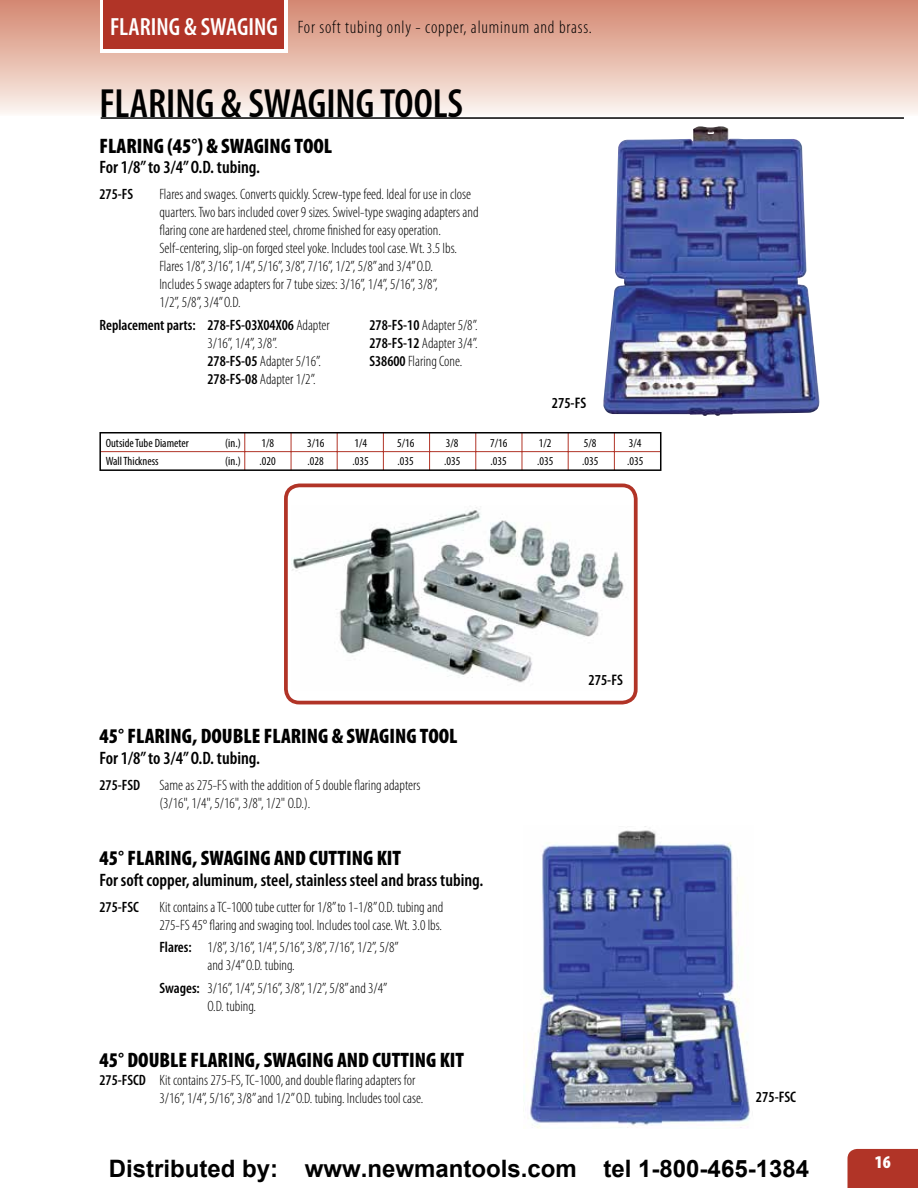
<style>
.page{position:relative;width:918px;height:1188px;background:#fff}
.page>*{position:absolute;margin:0;border:0;box-sizing:border-box;transform-origin:0 0}
.t1{font:600 condensed 40.95px "Myriad Pro";color:#000}
.t2{font:700 24px "Arial";color:#000}
.t3{font:900 condensed 21px "Myriad Pro";color:#000}
.t4{font:600 condensed 18px "Myriad Pro";color:#000}
.t5{font:300 condensed 18px "Myriad Pro";letter-spacing:.045em;color:#000}
.t6{font:900 condensed 18px "Myriad Pro";color:#fff}
.t7{font:600 condensed 15.3px "Myriad Pro";color:#000}
.t8{font:300 condensed 15px/18px "Myriad Pro";color:#000}
.t9{font:600 condensed 15px "Myriad Pro";color:#000}
.t10{font:condensed 12px "Myriad Pro";color:#000}
.s1{font-weight:600;font-size:24.9px;color:#fff}
.s2{font-weight:300}
.s3{font-weight:600}
</style>
<div class="page">
<div style="left:0;top:0;width:918px;height:115px;background:linear-gradient(to bottom,#d3856e,#fcf4ee)"></div>
<div style="left:847px;top:1149px;width:71px;height:39px;background:#b13427"></div>
<div style="left:100px;top:0;width:188px;height:53px;background:#fff"></div>
<div style="left:104px;top:0;width:180px;height:49px;background:#b13427"></div>
<hr style="left:101px;top:117px;width:803px;height:2px;background:#000">
<img style="left:291px;top:507px;width:333px;height:176px">
<div style="left:284px;top:484px;width:354px;height:220px;border:4px solid #b13427;border-radius:14px"></div>
<img style="left:603px;top:126px;width:217px;height:290px">
<hr style="left:337px;top:433px;width:1px;height:37px;background:#b13427">
<hr style="left:383px;top:433px;width:1px;height:37px;background:#b13427">
<hr style="left:429px;top:433px;width:1px;height:37px;background:#b13427">
<hr style="left:475px;top:433px;width:1px;height:37px;background:#b13427">
<hr style="left:522px;top:433px;width:1px;height:37px;background:#b13427">
<hr style="left:568px;top:433px;width:1px;height:37px;background:#b13427">
<hr style="left:614px;top:433px;width:1px;height:37px;background:#b13427">
<hr style="left:244px;top:433px;width:1px;height:37px;background:#b13427">
<hr style="left:291px;top:433px;width:1px;height:37px;background:#b13427">
<hr style="left:100px;top:451px;width:561px;height:1px;background:#b13427">
<div style="left:99px;top:432px;width:562px;height:39px;border:2px solid #000"></div>
<img style="left:525px;top:826px;width:225px;height:302px">
<p class="t5" style="left:110px;top:17px;width:483px"><span class="s1">FLARING &amp; SWAGING</span> For soft tubing only - copper, aluminum and brass.</p>
<h1 class="t1" style="left:99px;top:81px;width:365px">FLARING &amp; SWAGING TOOLS</h1>
<h3 class="t3" style="left:99px;top:134px;width:234px">FLARING (45°) &amp; SWAGING TOOL</h3>
<p class="t4" style="left:99px;top:157px;width:162px">For 1/8” to 3/4” O.D. tubing.</p>
<p class="t9" style="left:99px;top:186px;width:35px">275-FS</p>
<p class="t8" style="left:159px;top:186px;width:321px">Flares and swages. Converts quickly. Screw-type feed. Ideal for use in close quarters. Two bars included cover 9 sizes. Swivel-type swaging adapters and flaring cone are hardened steel, chrome finished for easy operation.<br>Self-centering, slip-on forged steel yoke. Includes tool case. Wt. 3.5 Ibs.<br>Flares 1/8”, 3/16”, 1/4”, 5/16”, 3/8”, 7/16”, 1/2”, 5/8” and 3/4” O.D.<br>Includes 5 swage adapters for 7 tube sizes: 3/16”, 1/4”, 5/16”, 3/8”,<br>1/2”, 5/8”, 3/4” O.D.</p>
<p class="t9" style="left:99px;top:316px;width:232px">Replacement parts: 278-FS-03X04X06 <span class="s2">Adapter</span></p>
<p class="t8" style="left:369px;top:316px;width:110px"><span class="s3">278-FS-10</span> Adapter 5/8”.</p>
<p class="t8" style="left:207px;top:334px;width:71px">3/16”, 1/4”, 3/8”.</p>
<p class="t8" style="left:369px;top:334px;width:110px"><span class="s3">278-FS-12</span> Adapter 3/4”.</p>
<p class="t8" style="left:207px;top:352px;width:115px"><span class="s3">278-FS-05</span> Adapter 5/16”.</p>
<p class="t8" style="left:369px;top:352px;width:95px"><span class="s3">S38600</span> Flaring Cone.</p>
<p class="t8" style="left:207px;top:370px;width:110px"><span class="s3">278-FS-08</span> Adapter 1/2”.</p>
<p class="t7" style="left:552px;top:394px;width:36px">275-FS</p>
<p class="t10" style="left:106px;top:436px;width:85px">Outside Tube Diameter</p>
<p class="t10" style="left:225px;top:436px;width:17px">(in.)</p>
<p class="t10" style="left:261px;top:436px;width:14px">1/8</p>
<p class="t10" style="left:307px;top:436px;width:19px">3/16</p>
<p class="t10" style="left:354px;top:436px;width:14px">1/4</p>
<p class="t10" style="left:397px;top:436px;width:19px">5/16</p>
<p class="t10" style="left:446px;top:436px;width:14px">3/8</p>
<p class="t10" style="left:490px;top:436px;width:19px">7/16</p>
<p class="t10" style="left:539px;top:436px;width:14px">1/2</p>
<p class="t10" style="left:584px;top:436px;width:14px">5/8</p>
<p class="t10" style="left:629px;top:436px;width:14px">3/4</p>
<p class="t10" style="left:106px;top:454px;width:54px">Wall Thickness</p>
<p class="t10" style="left:225px;top:454px;width:17px">(in.)</p>
<p class="t10" style="left:260px;top:454px;width:18px">.020</p>
<p class="t10" style="left:308px;top:454px;width:18px">.028</p>
<p class="t10" style="left:353px;top:454px;width:18px">.035</p>
<p class="t10" style="left:398px;top:454px;width:18px">.035</p>
<p class="t10" style="left:444px;top:454px;width:18px">.035</p>
<p class="t10" style="left:491px;top:454px;width:18px">.035</p>
<p class="t10" style="left:537px;top:454px;width:18px">.035</p>
<p class="t10" style="left:582px;top:454px;width:18px">.035</p>
<p class="t10" style="left:627px;top:454px;width:18px">.035</p>
<h3 class="t3" style="left:99px;top:725px;width:360px">45° FLARING, DOUBLE FLARING &amp; SWAGING TOOL</h3>
<p class="t4" style="left:99px;top:748px;width:162px">For 1/8” to 3/4” O.D. tubing.</p>
<p class="t9" style="left:99px;top:777px;width:42px">275-FSD</p>
<p class="t8" style="left:159px;top:776px;width:262px">Same as 275-FS with the addition of 5 double flaring adapters (3/16", 1/4", 5/16", 3/8", 1/2" O.D.).</p>
<h3 class="t3" style="left:99px;top:847px;width:303px">45° FLARING, SWAGING AND CUTTING KIT</h3>
<p class="t4" style="left:99px;top:870px;width:386px">For soft copper, aluminum, steel, stainless steel and brass tubing.</p>
<p class="t9" style="left:99px;top:899px;width:41px">275-FSC</p>
<p class="t8" style="left:159px;top:898px;width:285px">Kit contains a TC-1000 tube cutter for 1/8” to 1-1/8” O.D. tubing and<br>275-FS 45° flaring and swaging tool. Includes tool case. Wt. 3.0 lbs.</p>
<p class="t8" style="left:207px;top:939px;width:193px;text-indent:-48px"><span class="s3">Flares:</span> 1/8”, 3/16”, 1/4”, 5/16”, 3/8”, 7/16”, 1/2”, 5/8” and 3/4” O.D. tubing.</p>
<p class="t8" style="left:207px;top:979px;width:182px;text-indent:-48px"><span class="s3">Swages:</span> 3/16”, 1/4”, 5/16”, 3/8”, 1/2”, 5/8” and 3/4”<br>O.D. tubing.</p>
<h3 class="t3" style="left:99px;top:1048px;width:366px">45° DOUBLE FLARING, SWAGING AND CUTTING KIT</h3>
<p class="t8" style="left:159px;top:1071px;width:265px;text-indent:-60px"><span class="s3">275-FSCD</span> Kit contains 275-FS, TC-1000, and double flaring adapters for<br>3/16”, 1/4”, 5/16”, 3/8” and 1/2” O.D. tubing. Includes tool case.</p>
<p class="t7" style="left:589px;top:672px;width:36px">275-FS</p>
<p class="t7" style="left:756px;top:1089px;width:42px">275-FSC</p>
<h2 class="t2" style="left:109px;top:1153px;width:702px">Distributed by: www.newmantools.com tel 1-800-465-1384</h2>
<p class="t6" style="left:875px;top:1152px;width:17px">16</p>
</div>
